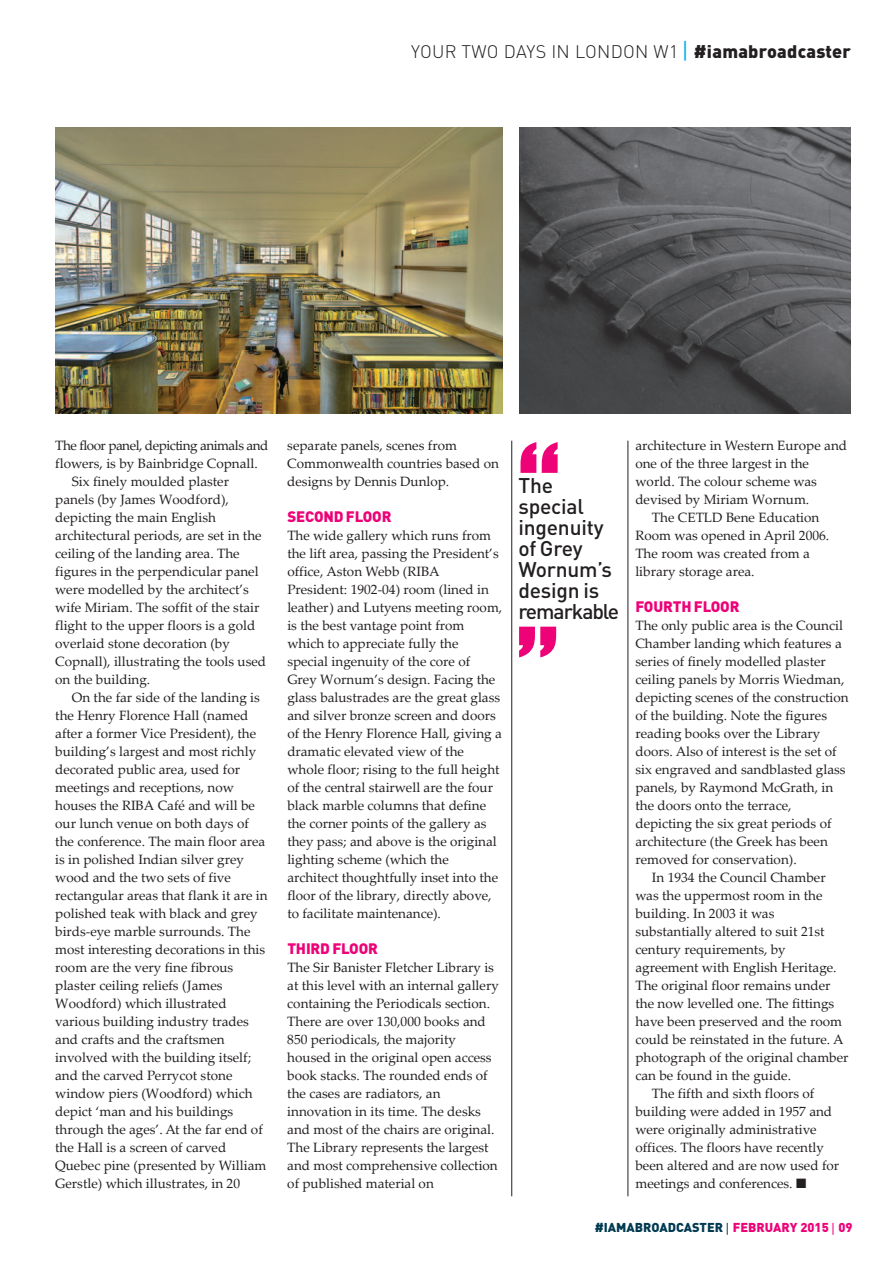
<style>
.page{position:relative;width:893px;height:1263px;background:#fff}
.page>*{position:absolute;margin:0;border:0;box-sizing:border-box;transform-origin:0 0}
.t1{font:120px "Impact";color:#ed0277}
.t2{font:500 21px/21px "DIN";letter-spacing:-.01em;color:#231f20}
.t3{font:300 18px "DIN";letter-spacing:.015em;color:#231f20}
.t4{font:900 15px "DIN";letter-spacing:-.01em;color:#ed0277}
.t5{font:13.5px/18px "Palatino Linotype";color:#231f20}
.t6{font:13.5px "Palatino Linotype";letter-spacing:-.035em;color:#231f20}
.t7{font:900 12.75px "DIN";color:#013a51}
.s1{font-family:"Arial";font-weight:400;font-size:21px;color:#00aeef}
.s2{font-weight:900}
.s3{font-family:"Arial";font-weight:400}
.s4{color:#ed0277}
.s5{font-family:"Arial";font-weight:400;color:#ed0277}
</style>
<div class="page">
<img style="left:55px;top:128px;width:447px;height:286px">
<img style="left:519px;top:128px;width:331px;height:285px">
<hr style="left:511px;top:441px;width:1px;height:755px;background:#231f20">
<hr style="left:628px;top:441px;width:1px;height:755px;background:#231f20">
<h3 class="t3" style="left:411px;top:41px;width:442px">YOUR TWO DAYS IN LONDON W1 <span class="s1">|</span> <span class="s2">#iamabroadcaster</span></h3>
<p class="t6" style="left:55px;top:440px;width:215px">The floor panel, depicting animals and</p>
<p class="t5" style="left:55px;top:456px;width:204px">flowers, is by Bainbridge Copnall.</p>
<p class="t5" style="left:72px;top:474px;width:159px">Six finely moulded plaster</p>
<p class="t5" style="left:55px;top:492px;width:175px">panels (by James Woodford),</p>
<p class="t5" style="left:55px;top:510px;width:162px">depicting the main English</p>
<p class="t5" style="left:55px;top:528px;width:208px">architectural periods, are set in the</p>
<p class="t5" style="left:55px;top:546px;width:186px">ceiling of the landing area. The</p>
<p class="t5" style="left:55px;top:564px;width:205px">figures in the perpendicular panel</p>
<p class="t5" style="left:55px;top:582px;width:195px">were modelled by the architect’s</p>
<p class="t5" style="left:55px;top:600px;width:206px">wife Miriam. The soffit of the stair</p>
<p class="t5" style="left:55px;top:618px;width:202px">flight to the upper floors is a gold</p>
<p class="t5" style="left:55px;top:636px;width:176px">overlaid stone decoration (by</p>
<p class="t5" style="left:55px;top:654px;width:212px">Copnall), illustrating the tools used</p>
<p class="t5" style="left:55px;top:672px;width:97px">on the building.</p>
<p class="t5" style="left:72px;top:690px;width:190px">On the far side of the landing is</p>
<p class="t5" style="left:55px;top:708px;width:195px">the Henry Florence Hall (named</p>
<p class="t5" style="left:55px;top:726px;width:202px">after a former Vice President), the</p>
<p class="t5" style="left:55px;top:744px;width:202px">building’s largest and most richly</p>
<p class="t5" style="left:55px;top:762px;width:186px">decorated public area, used for</p>
<p class="t5" style="left:55px;top:780px;width:180px">meetings and receptions, now</p>
<p class="t5" style="left:55px;top:798px;width:201px">houses the RIBA Café and will be</p>
<p class="t5" style="left:55px;top:816px;width:195px">our lunch venue on both days of</p>
<p class="t5" style="left:55px;top:834px;width:212px">the conference. The main floor area</p>
<p class="t5" style="left:55px;top:852px;width:190px">is in polished Indian silver grey</p>
<p class="t5" style="left:55px;top:870px;width:177px">wood and the two sets of five</p>
<p class="t5" style="left:55px;top:888px;width:214px">rectangular areas that flank it are in</p>
<p class="t5" style="left:55px;top:906px;width:204px">polished teak with black and grey</p>
<p class="t5" style="left:55px;top:924px;width:197px">birds-eye marble surrounds. The</p>
<p class="t5" style="left:55px;top:942px;width:211px">most interesting decorations in this</p>
<p class="t5" style="left:55px;top:960px;width:180px">room are the very fine fibrous</p>
<p class="t5" style="left:55px;top:978px;width:169px">plaster ceiling reliefs (James</p>
<p class="t5" style="left:55px;top:996px;width:173px">Woodford) which illustrated</p>
<p class="t5" style="left:55px;top:1014px;width:195px">various building industry trades</p>
<p class="t5" style="left:55px;top:1032px;width:171px">and crafts and the craftsmen</p>
<p class="t5" style="left:55px;top:1050px;width:197px">involved with the building itself;</p>
<p class="t5" style="left:55px;top:1068px;width:179px">and the carved Perrycot stone</p>
<p class="t5" style="left:55px;top:1086px;width:199px">window piers (Woodford) which</p>
<p class="t5" style="left:55px;top:1104px;width:180px">depict ‘man and his buildings</p>
<p class="t5" style="left:55px;top:1122px;width:209px">through the ages’. At the far end of</p>
<p class="t5" style="left:55px;top:1140px;width:173px">the Hall is a screen of carved</p>
<p class="t5" style="left:55px;top:1158px;width:213px">Quebec pine (presented by William</p>
<p class="t5" style="left:55px;top:1176px;width:186px">Gerstle) which illustrates, in 20</p>
<p class="t5" style="left:287px;top:438px;width:213px">separate panels, scenes from<br>Commonwealth countries based on designs by Dennis Dunlop.</p>
<p class="t4" style="left:287px;top:508px;width:106px">SECOND FLOOR</p>
<p class="t5" style="left:287px;top:528px;width:216px">The wide gallery which runs from the lift area, passing the President’s office, Aston Webb (RIBA President: 1902-04) room (lined in leather) and Lutyens meeting room, is the best vantage point from which to appreciate fully the special ingenuity of the core of Grey Wornum’s design. Facing the glass balustrades are the great glass and silver bronze screen and doors of the Henry Florence Hall, giving a dramatic elevated view of the whole floor; rising to the full height of the central stairwell are the four black marble columns that define the corner points of the gallery as they pass; and above is the original lighting scheme (which the architect thoughtfully inset into the floor of the library, directly above, to facilitate maintenance).</p>
<p class="t4" style="left:287px;top:940px;width:92px">THIRD FLOOR</p>
<p class="t5" style="left:287px;top:960px;width:213px">The Sir Banister Fletcher Library is at this level with an internal gallery containing the Periodicals section.<br>There are over 130,000 books and 850 periodicals, the majority housed in the original open access book stacks. The rounded ends of the cases are radiators, an innovation in its time. The desks and most of the chairs are original.<br>The Library represents the largest and most comprehensive collection of published material on</p>
<h1 class="t1" style="left:518px;top:416px;width:43px">“</h1>
<h2 class="t2" style="left:518px;top:475px;width:102px">The special ingenuity of Grey<br>Wornum’s design is remarkable</h2>
<h1 class="t1" style="left:517px;top:600px;width:43px">”</h1>
<p class="t5" style="left:635px;top:438px;width:213px">architecture in Western Europe and</p>
<p class="t5" style="left:635px;top:456px;width:175px">one of the three largest in the</p>
<p class="t5" style="left:635px;top:474px;width:183px">world. The colour scheme was</p>
<p class="t5" style="left:635px;top:492px;width:175px">devised by Miriam Wornum.</p>
<p class="t5" style="left:652px;top:510px;width:169px">The CETLD Bene Education</p>
<p class="t5" style="left:635px;top:528px;width:195px">Room was opened in April 2006.</p>
<p class="t5" style="left:635px;top:546px;width:176px">The room was created from a</p>
<p class="t5" style="left:635px;top:564px;width:121px">library storage area.</p>
<p class="t4" style="left:635px;top:598px;width:106px">FOURTH FLOOR</p>
<p class="t5" style="left:635px;top:618px;width:209px">The only public area is the Council</p>
<p class="t5" style="left:635px;top:636px;width:208px">Chamber landing which features a</p>
<p class="t5" style="left:635px;top:654px;width:192px">series of finely modelled plaster</p>
<p class="t5" style="left:635px;top:672px;width:211px">ceiling panels by Morris Wiedman,</p>
<p class="t5" style="left:635px;top:690px;width:215px">depicting scenes of the construction</p>
<p class="t5" style="left:635px;top:708px;width:193px">of the building. Note the figures</p>
<p class="t5" style="left:635px;top:726px;width:186px">reading books over the Library</p>
<p class="t5" style="left:635px;top:744px;width:203px">doors. Also of interest is the set of</p>
<p class="t5" style="left:635px;top:762px;width:212px">six engraved and sandblasted glass</p>
<p class="t5" style="left:635px;top:780px;width:199px">panels, by Raymond McGrath, in</p>
<p class="t5" style="left:635px;top:798px;width:158px">the doors onto the terrace,</p>
<p class="t5" style="left:635px;top:816px;width:198px">depicting the six great periods of</p>
<p class="t5" style="left:635px;top:834px;width:194px">architecture (the Greek has been</p>
<p class="t5" style="left:635px;top:852px;width:163px">removed for conservation).</p>
<p class="t5" style="left:652px;top:870px;width:175px">In 1934 the Council Chamber</p>
<p class="t5" style="left:635px;top:888px;width:189px">was the uppermost room in the</p>
<p class="t5" style="left:635px;top:906px;width:140px">building. In 2003 it was</p>
<p class="t5" style="left:635px;top:924px;width:191px">substantially altered to suit 21st</p>
<p class="t5" style="left:635px;top:942px;width:152px">century requirements, by</p>
<p class="t5" style="left:635px;top:960px;width:203px">agreement with English Heritage.</p>
<p class="t5" style="left:635px;top:978px;width:197px">The original floor remains under</p>
<p class="t5" style="left:635px;top:996px;width:200px">the now levelled one. The fittings</p>
<p class="t5" style="left:635px;top:1014px;width:208px">have been preserved and the room</p>
<p class="t5" style="left:635px;top:1032px;width:210px">could be reinstated in the future. A</p>
<p class="t5" style="left:635px;top:1050px;width:215px">photograph of the original chamber</p>
<p class="t5" style="left:635px;top:1068px;width:157px">can be found in the guide.</p>
<p class="t5" style="left:652px;top:1086px;width:164px">The fifth and sixth floors of</p>
<p class="t5" style="left:635px;top:1104px;width:198px">building were added in 1957 and</p>
<p class="t5" style="left:635px;top:1122px;width:183px">were originally administrative</p>
<p class="t5" style="left:635px;top:1140px;width:190px">offices. The floors have recently</p>
<p class="t5" style="left:635px;top:1158px;width:205px">been altered and are now used for</p>
<p class="t5" style="left:635px;top:1176px;width:172px">meetings and conferences. ■</p>
<p class="t7" style="left:595px;top:1220px;width:259px">#IAMABROADCASTER <span class="s3">|</span> <span class="s4">FEBRUARY 2015</span> <span class="s5">|</span> <span class="s4">09</span></p>
</div>
